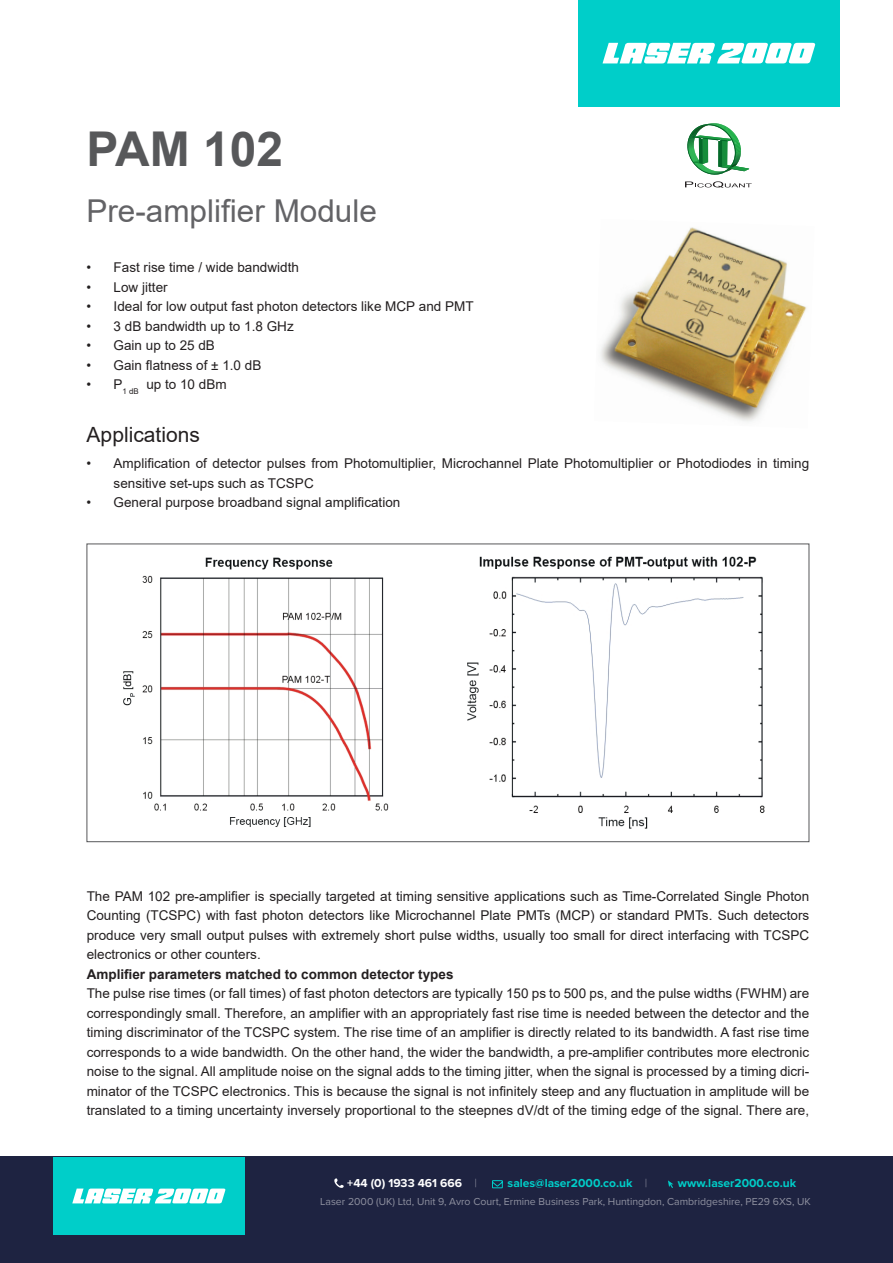
<style>
.page{position:relative;width:893px;height:1263px;background:#fff}
.page>*{position:absolute;margin:0;border:0;box-sizing:border-box;transform-origin:0 0}
.t1{font:700 48px "Arial";color:#57585a}
.t2{font:31.5px "Arial";color:#636366}
.t3{font:21px "Arial";color:#231f20}
.t4{font:13.5px/19.5px "Arial";color:#231f20;text-align:justify}
.t5{font:700 13.5px "Arial";color:#231f20}
.t6{font:700 12px "Proxima Nova";color:#00cec9}
.t7{font:700 12px "Proxima Nova";color:#fff}
.t8{font:10.5px "Proxima Nova";color:#8f91a0}
.s1{font-weight:300;color:#8f91a0}
</style>
<div class="page">
<svg style="left:687px;top:123px;width:62px;height:52px"></svg>
<svg style="left:685px;top:181px;width:67px;height:7px"></svg>
<img style="left:600px;top:227px;width:207px;height:195px">
<img style="left:457px;top:543px;width:323px;height:300px">
<img style="left:104px;top:543px;width:308px;height:300px">
<div style="left:0;top:1157px;width:893px;height:106px;background:#1e2341"></div>
<svg style="left:492px;top:1180px;width:11px;height:8px"></svg>
<svg style="left:668px;top:1180px;width:5px;height:8px"></svg>
<svg style="left:334px;top:1178px;width:10px;height:10px"></svg>
<div style="left:53px;top:1157px;width:191px;height:77px;background:#00cec9"></div>
<svg style="left:72px;top:1188px;width:153px;height:15px;background:#bff2f1"></svg>
<div style="left:578px;top:0;width:262px;height:106px;background:#00cec9"></div>
<svg style="left:602px;top:43px;width:213px;height:20px"></svg>
<h1 class="t1" style="left:87px;top:115px;width:198px">PAM 102</h1>
<h2 class="t2" style="left:86px;top:189px;width:292px">Pre-amplifier Module</h2>
<p class="t4" style="left:87px;top:257px;width:214px">• Fast rise time / wide bandwidth</p>
<p class="t4" style="left:87px;top:277px;width:83px">• Low jitter</p>
<p class="t4" style="left:87px;top:296px;width:388px">• Ideal for low output fast photon detectors like MCP and PMT</p>
<p class="t4" style="left:87px;top:316px;width:209px">• 3 dB bandwidth up to 1.8 GHz</p>
<p class="t4" style="left:87px;top:335px;width:130px">• Gain up to 25 dB</p>
<p class="t4" style="left:87px;top:355px;width:176px">• Gain flatness of ± 1.0 dB</p>
<p class="t4" style="left:87px;top:374px;width:141px">• P<sub>1</sub> <sub>dB</sub> up to 10 dBm</p>
<h3 class="t3" style="left:87px;top:420px;width:115px">Applications</h3>
<p class="t4" style="left:114px;top:453px;width:697px;text-indent:-27px">• Amplification of detector pulses from Photomultiplier, Microchannel Plate Photomultiplier or Photodiodes in timing sensitive set-ups such as TCSPC</p>
<p class="t4" style="left:87px;top:492px;width:315px">• General purpose broadband signal amplification</p>
<p class="t4" style="left:87px;top:886px;width:724px">The PAM 102 pre-amplifier is specially targeted at timing sensitive applications such as Time-Correlated Single Photon Counting (TCSPC) with fast photon detectors like Microchannel Plate PMTs (MCP) or standard PMTs. Such detectors produce very small output pulses with extremely short pulse widths, usually too small for direct interfacing with TCSPC electronics or other counters.</p>
<p class="t5" style="left:87px;top:964px;width:368px">Amplifier parameters matched to common detector types</p>
<p class="t4" style="left:87px;top:984px;width:724px">The pulse rise times (or fall times) of fast photon detectors are typically 150 ps to 500 ps, and the pulse widths (FWHM) are correspondingly small. Therefore, an amplifier with an appropriately fast rise time is needed between the detector and the timing discriminator of the TCSPC system. The rise time of an amplifier is directly related to its bandwidth. A fast rise time corresponds to a wide bandwidth. On the other hand, the wider the bandwidth, a pre-amplifier contributes more electronic noise to the signal. All amplitude noise on the signal adds to the timing jitter, when the signal is processed by a timing dicri&shy;minator of the TCSPC electronics. This is because the signal is not infinitely steep and any fluctuation in amplitude will be translated to a timing uncertainty inversely proportional to the steepnes dV/dt of the timing edge of the signal. There are,</p>
<p class="t7" style="left:347px;top:1176px;width:131px">+44 (0) 1933 461 666 <span class="s1">|</span></p>
<p class="t6" style="left:508px;top:1176px;width:141px">sales@laser2000.co.uk <span class="s1">|</span></p>
<p class="t6" style="left:678px;top:1176px;width:120px">www.laser2000.co.uk</p>
<p class="t8" style="left:320px;top:1196px;width:492px">Laser 2000 (UK) Ltd, Unit 9, Avro Court, Ermine Business Park, Huntingdon, Cambridgeshire, PE29 6XS, UK</p>
</div>
